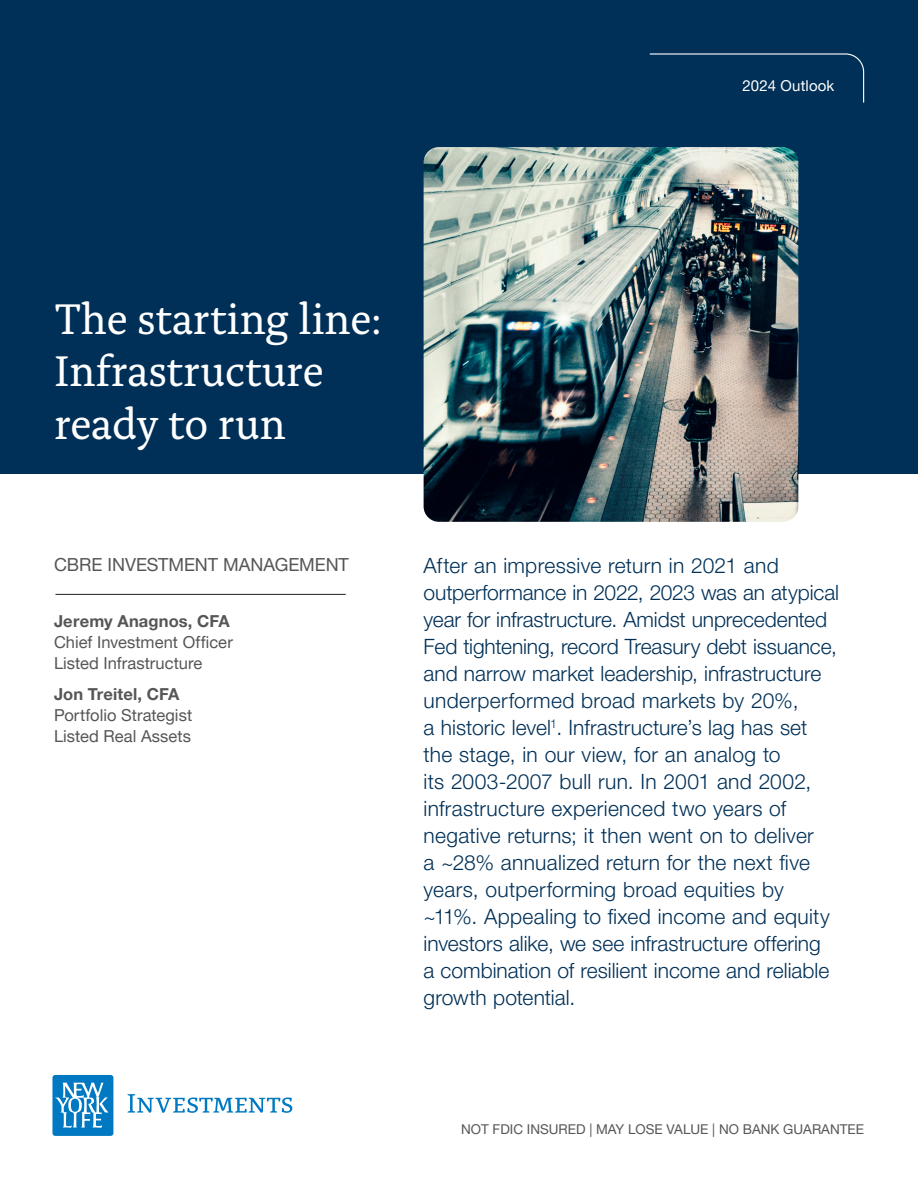
<style>
.page{position:relative;width:918px;height:1188px;background:#fff}
.page>*{position:absolute;margin:0;border:0;box-sizing:border-box;transform-origin:0 0}
.t1{font:45px/52.5px "Alda Pro";letter-spacing:-.01em;color:#fff}
.t2{font:300 21px/27px "Helvetica Neue LT Pro";color:#003057}
.t3{font:18px "Helvetica Neue LT Pro";letter-spacing:-.005em;color:#565656}
.t4{font:16.5px/21px "Helvetica Neue LT Pro";color:#565656}
.t5{font:700 16.5px "Helvetica Neue LT Pro";letter-spacing:.01em;color:#565656}
.t6{font:15px "Helvetica Neue LT Pro";letter-spacing:.01em;color:#fff}
.t7{font:13.5px "Helvetica Neue LT Pro";color:#565656}
</style>
<div class="page">
<div style="left:0;top:0;width:918px;height:474px;background:#003057"></div>
<svg style="left:52px;top:1075px;width:240px;height:61px"></svg>
<hr style="left:56px;top:594px;width:290px;height:1px;background:#231f20">
<svg style="left:649px;top:53px;width:216px;height:50px"></svg>
<img style="left:424px;top:147px;width:374px;height:375px">
<p class="t6" style="left:742px;top:77px;width:93px">2024 Outlook</p>
<h1 class="t1" style="left:54px;top:289px;width:329px">The starting line:<br>Infrastructure ready to run</h1>
<p class="t3" style="left:54px;top:554px;width:296px">CBRE INVESTMENT MANAGEMENT</p>
<p class="t5" style="left:54px;top:611px;width:177px">Jeremy Anagnos, CFA</p>
<p class="t4" style="left:54px;top:631px;width:180px">Chief Investment Officer<br>Listed Infrastructure</p>
<p class="t5" style="left:54px;top:684px;width:127px">Jon Treitel, CFA</p>
<p class="t4" style="left:54px;top:704px;width:140px">Portfolio Strategist<br>Listed Real Assets</p>
<p class="t2" style="left:424px;top:552px;width:417px">After an impressive return in 2021 and outperformance in 2022, 2023 was an atypical year for infrastructure. Amidst unprecedented Fed tightening, record Treasury debt issuance, and narrow market leadership, infrastructure underperformed broad markets by 20%,<br>a historic level<sup>1</sup>. Infrastructure’s lag has set the stage, in our view, for an analog to<br>its 2003-2007 bull run. In 2001 and 2002, infrastructure experienced two years of negative returns; it then went on to deliver<br>a ~28% annualized return for the next five years, outperforming broad equities by ~11%. Appealing to fixed income and equity investors alike, we see infrastructure offering<br>a combination of resilient income and reliable growth potential.</p>
<p class="t7" style="left:461px;top:1121px;width:404px">NOT FDIC INSURED | MAY LOSE VALUE | NO BANK GUARANTEE</p>
</div>
